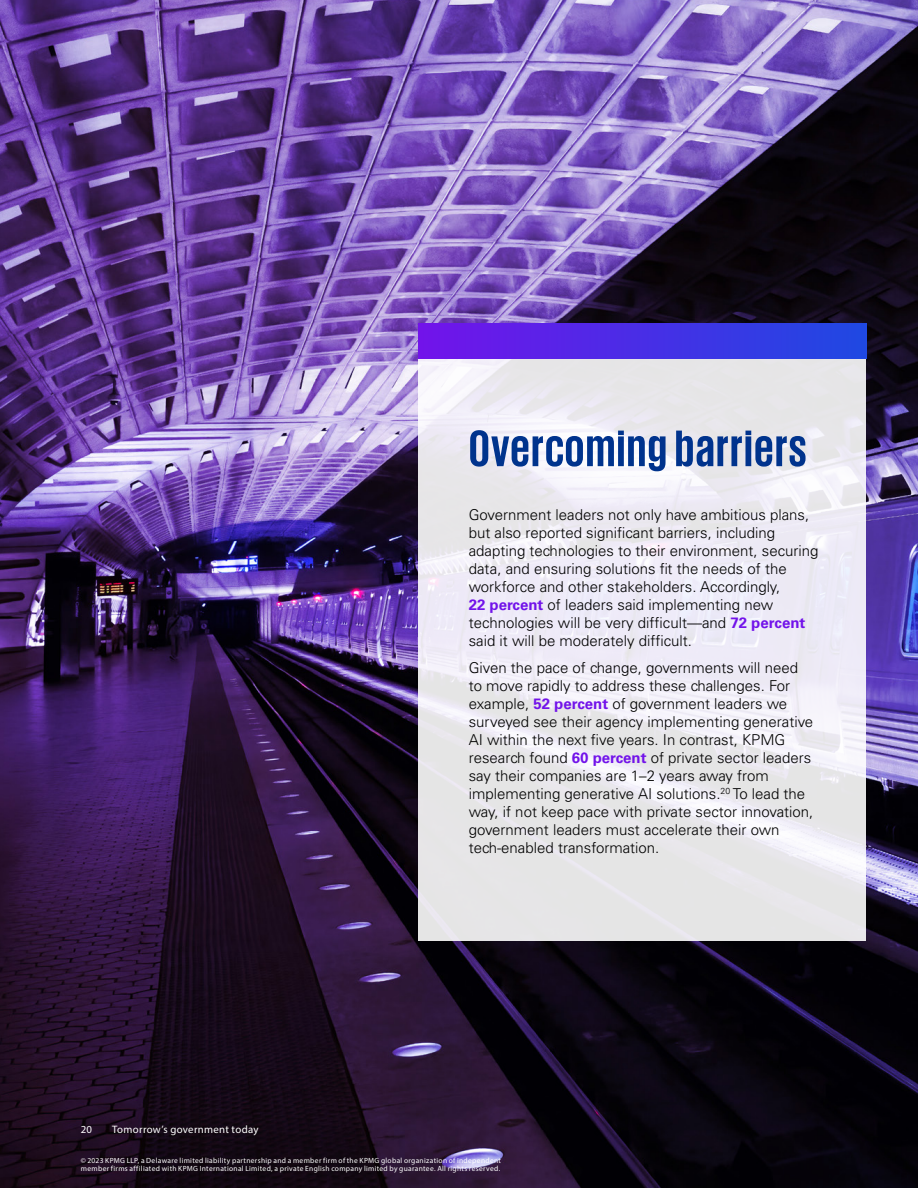
<style>
.page{position:relative;width:918px;height:1188px;background:#fff}
.page>*{position:absolute;margin:0;border:0;box-sizing:border-box;transform-origin:0 0}
.t1{font:700 52.5px "KPMG";letter-spacing:.025em;color:#00338d}
.t2{font:300 15px/18px "Univers LT Std";color:#000}
.t3{font:10.8px "Myriad Pro";letter-spacing:.025em;color:#fff}
.t4{font:7.5px/8.1px "Myriad Pro";letter-spacing:.04em;color:#fff}
.s1{font-weight:700;color:#7213ea}
</style>
<div class="page">
<img style="left:0;top:0;width:918px;height:1188px">
<svg style="left:418px;top:359px;width:448px;height:582px"></svg>
<div style="left:418px;top:323px;width:448px;height:36px;background:linear-gradient(to right,#7213ea,#1f48e2)"></div>
<svg style="left:917px;top:0;width:1px;height:45px"></svg>
<h1 class="t1" style="left:469px;top:422px;width:339px">Overcoming barriers</h1>
<p class="t2" style="left:469px;top:506px;width:351px">Government leaders not only have ambitious plans, but also reported significant barriers, including adapting technologies to their environment, securing data, and ensuring solutions fit the needs of the workforce and other stakeholders. Accordingly,<br><span class="s1">22 percent</span> of leaders said implementing new technologies will be very difficult—and <span class="s1">72 percent </span>said it will be moderately difficult.</p>
<p class="t2" style="left:469px;top:659px;width:346px">Given the pace of change, governments will need to move rapidly to address these challenges. For example, <span class="s1">52 percent</span> of government leaders we surveyed see their agency implementing generative AI within the next five years. In contrast, KPMG research found <span class="s1">60 percent</span> of private sector leaders say their companies are 1–2 years away from implementing generative AI solutions.<sup>20</sup> To lead the way, if not keep pace with private sector innovation, government leaders must accelerate their own tech-enabled transformation.</p>
<p class="t3" style="left:81px;top:1123px;width:13px">20</p>
<p class="t3" style="left:112px;top:1123px;width:148px">Tomorrow’s government today</p>
<p class="t4" style="left:81px;top:1156px;width:422px">© 2023 KPMG LLP, a Delaware limited liability partnership and a member firm of the KPMG global organization of independent member firms affiliated with KPMG International Limited, a private English company limited by guarantee. All rights reserved.</p>
</div>
